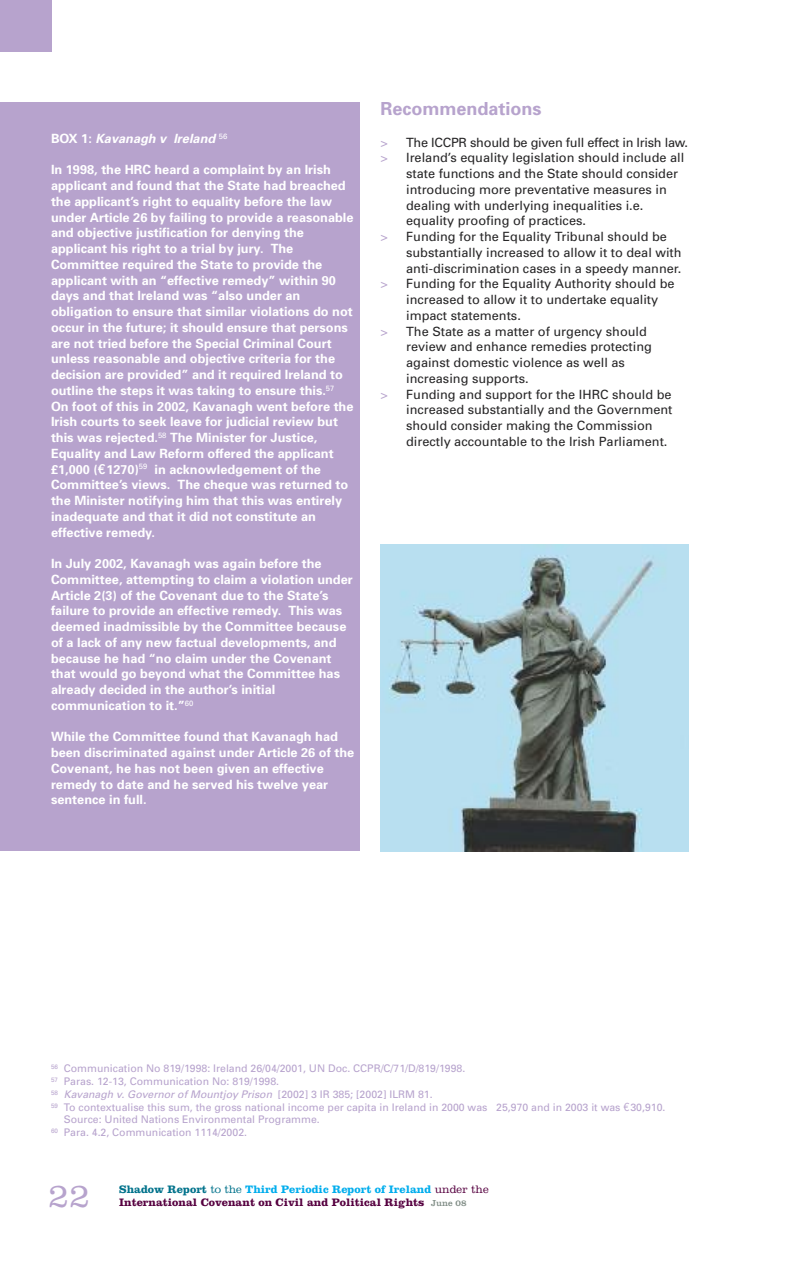
<style>
.page{position:relative;width:808px;height:1263px;background:#fff}
.page>*{position:absolute;margin:0;border:0;box-sizing:border-box;transform-origin:0 0}
.t1{font:300 34.5px "Clarendon";color:#b7a3cd}
.t2{font:700 18px "Univers";color:#b7a3cd}
.t3{font:700 12.75px/15.8px "Univers";color:#fff}
.t4{font:12.75px "Univers";color:#272627}
.t5{font:12.75px "Univers";letter-spacing:-.02em;color:#272627}
.t6{font:italic 700 12.75px "Univers";color:#fff}
.t7{font:700 11.25px/13.2px "Clarendon";color:#560040}
.t8{font:10.5px "Univers";color:#b7a3cd}
.t9{font:italic 10.5px "Univers";color:#b7a3cd}
.s1{font-style:normal}
.s2{font-family:"Euphemia UCAS"}
.s3{color:#b7a3cd}
.s4{color:#00728b}
.s5{font-weight:300;color:#00728b}
.s6{color:#00aded}
.s7{font-weight:300}
.s8{font-weight:400;font-size:9px;color:#7f8c85}
</style>
<div class="page">
<div style="left:0;top:102px;width:359px;height:748px;background:#b7a3cd"></div>
<div style="left:0;top:0;width:51px;height:51px;background:#b7a3cd"></div>
<img style="left:381px;top:544px;width:308px;height:307px">
<p class="t6" style="left:51px;top:134px;width:178px"><span class="s1">BOX 1:</span> Kavanagh v Ireland <sup>56</sup></p>
<p class="t3" style="left:51px;top:163px;width:304px">In 1998, the HRC heard a complaint by an Irish applicant and found that the State had breached the applicant’s right to equality before the law under Article 26 by failing to provide a reasonable and objective justification for denying the applicant his right to a trial by jury. The Committee required the State to provide the applicant with an “effective remedy” within 90 days and that Ireland was “also under an obligation to ensure that similar violations do not occur in the future; it should ensure that persons are not tried before the Special Criminal Court unless reasonable and objective criteria for the decision are provided” and it required Ireland to outline the steps it was taking to ensure this.<sup>57<br></sup>On foot of this in 2002, Kavanagh went before the Irish courts to seek leave for judicial review but this was rejected.<sup>58</sup> The Minister for Justice, Equality and Law Reform offered the applicant £1,000 (<span class="s2">€</span>1270)<sup>59</sup> in acknowledgement of the Committee’s views. The cheque was returned to the Minister notifying him that this was entirely inadequate and that it did not constitute an effective remedy.</p>
<p class="t3" style="left:51px;top:557px;width:303px">In July 2002, Kavanagh was again before the Committee, attempting to claim a violation under Article 2(3) of the Covenant due to the State’s failure to provide an effective remedy. This was deemed inadmissible by the Committee because of a lack of any new factual developments, and because he had “no claim under the Covenant that would go beyond what the Committee has already decided in the author’s initial communication to it.”<sup>60</sup></p>
<p class="t3" style="left:51px;top:730px;width:305px">While the Committee found that Kavanagh had been discriminated against under Article 26 of the Covenant, he has not been given an effective remedy to date and he served his twelve year sentence in full.</p>
<h2 class="t2" style="left:381px;top:102px;width:162px">Recommendations</h2>
<p class="t5" style="left:381px;top:137px;width:309px"><span class="s3">&gt;</span> The ICCPR should be given full effect in Irish law.</p>
<p class="t4" style="left:381px;top:153px;width:305px"><span class="s3">&gt;</span> Ireland’s equality legislation should include all</p>
<p class="t4" style="left:406px;top:169px;width:273px">state functions and the State should consider</p>
<p class="t4" style="left:406px;top:185px;width:262px">introducing more preventative measures in</p>
<p class="t4" style="left:406px;top:200px;width:239px">dealing with underlying inequalities i.e.</p>
<p class="t4" style="left:406px;top:216px;width:181px">equality proofing of practices.</p>
<p class="t4" style="left:381px;top:232px;width:288px"><span class="s3">&gt;</span> Funding for the Equality Tribunal should be</p>
<p class="t4" style="left:406px;top:248px;width:277px">substantially increased to allow it to deal with</p>
<p class="t4" style="left:406px;top:263px;width:277px">anti-discrimination cases in a speedy manner.</p>
<p class="t4" style="left:381px;top:279px;width:295px"><span class="s3">&gt;</span> Funding for the Equality Authority should be</p>
<p class="t4" style="left:406px;top:295px;width:254px">increased to allow it to undertake equality</p>
<p class="t4" style="left:406px;top:311px;width:116px">impact statements.</p>
<p class="t4" style="left:381px;top:326px;width:268px"><span class="s3">&gt;</span> The State as a matter of urgency should</p>
<p class="t4" style="left:406px;top:342px;width:247px">review and enhance remedies protecting</p>
<p class="t4" style="left:406px;top:358px;width:220px">against domestic violence as well as</p>
<p class="t4" style="left:406px;top:374px;width:124px">increasing supports.</p>
<p class="t4" style="left:381px;top:389px;width:293px"><span class="s3">&gt;</span> Funding and support for the IHRC should be</p>
<p class="t4" style="left:406px;top:405px;width:268px">increased substantially and the Government</p>
<p class="t4" style="left:406px;top:421px;width:248px">should consider making the Commission</p>
<p class="t4" style="left:406px;top:437px;width:263px">directly accountable to the Irish Parliament.</p>
<p class="t8" style="left:51px;top:1064px;width:416px"><sup>56</sup> Communication No 819/1998: Ireland 26/04/2001, UN Doc. CCPR/C/71/D/819/1998.</p>
<p class="t8" style="left:51px;top:1077px;width:230px"><sup>57</sup> Paras. 12-13, Communication No: 819/1998.</p>
<p class="t9" style="left:51px;top:1090px;width:383px"><sup>58</sup> Kavanagh v. Governor of Mountjoy Prison <span class="s1">[2002] 3 IR 385; [2002] ILRM 81.</span></p>
<p class="t8" style="left:51px;top:1104px;width:616px"><sup>59</sup> To contextualise this sum, the gross national income per capita in Ireland in 2000 was 25,970 and in 2003 it was <span class="s2">€</span>30,910.</p>
<p class="t8" style="left:64px;top:1116px;width:258px">Source: United Nations Environmental Programme.</p>
<p class="t8" style="left:51px;top:1129px;width:198px"><sup>60</sup> Para. 4.2, Communication 1114/2002.</p>
<h1 class="t1" style="left:48px;top:1184px;width:44px">22</h1>
<p class="t7" style="left:119px;top:1184px;width:371px"><span class="s4">Shadow Report</span> <span class="s5">to the</span> <span class="s6">Third Periodic Report of Ireland</span> <span class="s7">under the<br></span>International Covenant on Civil and Political Rights <span class="s8">June 08</span></p>
</div>
